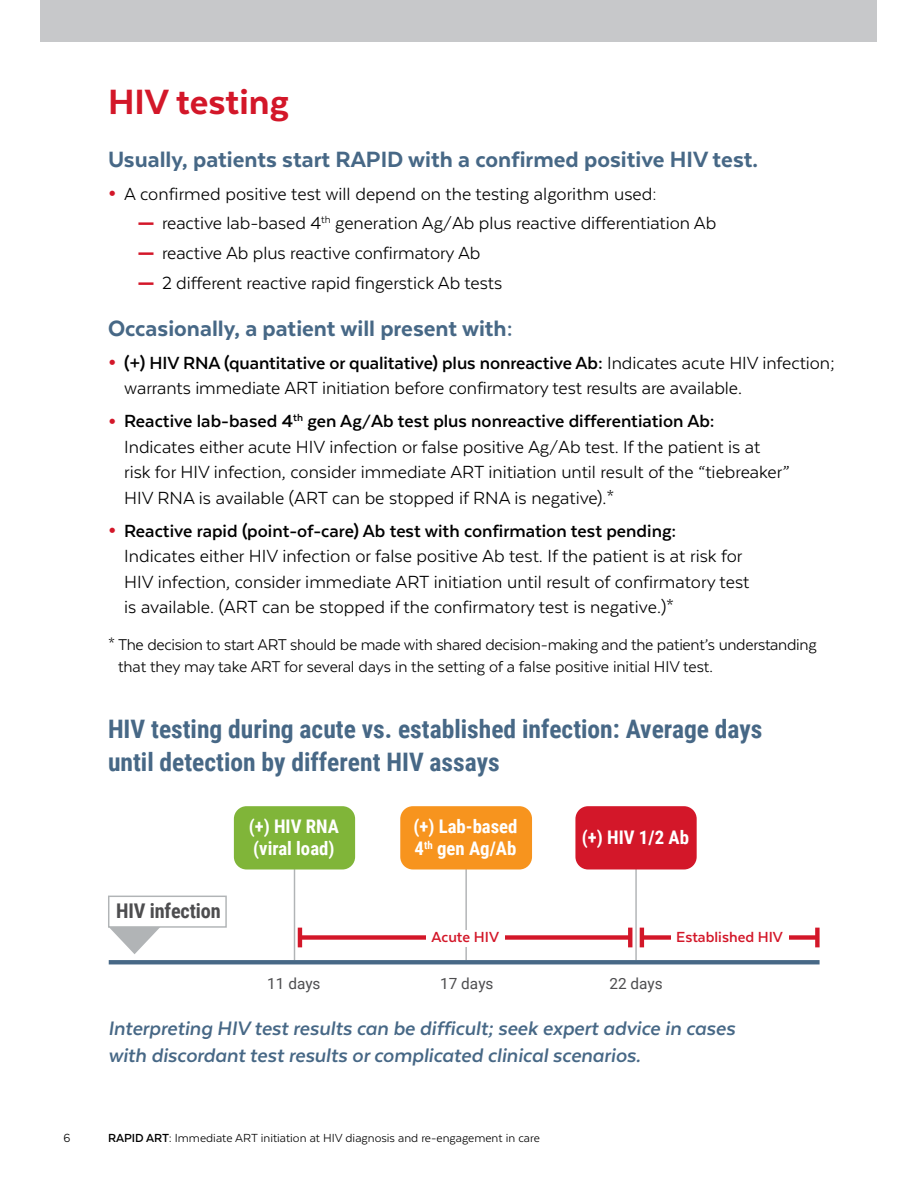
<style>
.page{position:relative;width:918px;height:1188px;background:#fff}
.page>*{position:absolute;margin:0;border:0;box-sizing:border-box;transform-origin:0 0}
.t1{font:800 40.5px "Texta";color:#d31729}
.t2{font:800 25.5px "Texta";color:#476886}
.t3{font:700 25.5px/33px "Roboto Condensed";color:#476886}
.t4{font:italic 700 22.5px/27px "Texta";letter-spacing:-.005em;color:#476886}
.t5{font:20.25px/25.5px "Texta";color:#000}
.t6{font:700 20.25px "Roboto Condensed";letter-spacing:-.005em;color:#4d4d4f}
.t7{font:700 18.75px/21.9px "Roboto Condensed";color:#fff}
.t8{font:18px/22.5px "Texta";letter-spacing:-.015em;color:#000}
.t9{font:700 16.8px "Texta";color:#d31729}
.t10{font:15.3px "Roboto";color:#4d4d4f}
.t11{font:13.5px "Texta";color:#000}
.s1{font-weight:900;font-size:25.5px;color:#d31729}
.s2{font-weight:800;font-size:25.5px;color:#d31729}
.s3{font-size:16.5px}
.s4{font-weight:700}
.s5{font-weight:800}
.s6{font-weight:700;font-size:15.75px}
</style>
<div class="page">
<div style="left:40px;top:0;width:838px;height:42px;background:#c7c8ca"></div>
<hr style="left:465px;top:843px;width:2px;height:117px;background:#b1b4b6">
<hr style="left:294px;top:843px;width:1px;height:117px;background:#b1b4b6">
<hr style="left:635px;top:843px;width:2px;height:117px;background:#b1b4b6">
<svg style="left:109px;top:960px;width:711px;height:4px;background:#4a6a88"></svg>
<div style="left:234px;top:806px;width:121px;height:64px;background:#80b539;border-radius:13px"></div>
<div style="left:400px;top:806px;width:132px;height:64px;background:#f7941e;border-radius:13px"></div>
<div style="left:575px;top:806px;width:122px;height:63px;background:#d31729;border-radius:13px"></div>
<svg style="left:110px;top:928px;width:49px;height:26px"></svg>
<div style="left:108px;top:896px;width:119px;height:32px;border:1px solid #b1b4b6"></div>
<div style="left:300px;top:935px;width:330px;height:5px;background:#d31729"></div>
<hr style="left:298px;top:928px;width:4px;height:19px;background:#d31729">
<svg style="left:628px;top:928px;width:4px;height:19px"></svg>
<div style="left:426px;top:930px;width:78px;height:17px;background:#fff"></div>
<div style="left:642px;top:935px;width:175px;height:5px;background:#d31729"></div>
<hr style="left:640px;top:928px;width:4px;height:19px;background:#d31729">
<div style="left:815px;top:928px;width:5px;height:19px;background:#d31729"></div>
<div style="left:671px;top:930px;width:117px;height:17px;background:#fff"></div>
<h1 class="t1" style="left:108px;top:81px;width:182px">HIV testing</h1>
<p class="t2" style="left:108px;top:146px;width:652px">Usually, patients start RAPID with a confirmed positive HIV test.</p>
<p class="t5" style="left:108px;top:181px;width:550px"><span class="s1">•</span> A confirmed positive test will depend on the testing algorithm used:</p>
<p class="t5" style="left:137px;top:210px;width:581px"><span class="s2">—</span> reactive lab-based 4<sup>th</sup> generation Ag<span class="s3">/</span>Ab plus reactive differentiation Ab</p>
<p class="t5" style="left:137px;top:240px;width:345px"><span class="s2">—</span> reactive Ab plus reactive confirmatory Ab</p>
<p class="t5" style="left:137px;top:270px;width:367px"><span class="s2">—</span> 2 different reactive rapid fingerstick Ab tests</p>
<p class="t2" style="left:108px;top:315px;width:406px">Occasionally, a patient will present with:</p>
<p class="t5" style="left:124px;top:350px;width:712px;text-indent:-16px"><span class="s1">•</span> <span class="s4">(+) HIV RNA (quantitative or qualitative) plus nonreactive Ab</span><span class="s5">:</span> Indicates acute HIV infection; warrants immediate ART initiation before confirmatory test results are available.</p>
<p class="t5" style="left:124px;top:408px;width:667px;text-indent:-16px"><span class="s1">•</span> <span class="s4">Reactive lab-based 4</span><sup>th</sup> <span class="s4">gen Ag</span><span class="s6">/</span><span class="s4">Ab test plus nonreactive differentiation Ab</span><span class="s5">:<br></span>Indicates either acute HIV infection or false positive Ag<span class="s3">/</span>Ab test. If the patient is at risk for HIV infection, consider immediate ART initiation until result of the “tiebreaker” HIV RNA is available (ART can be stopped if RNA is negative).*</p>
<p class="t5" style="left:124px;top:518px;width:627px;text-indent:-16px"><span class="s1">•</span> <span class="s4">Reactive rapid (point-of-care) Ab test with confirmation test pending</span><span class="s5">:<br></span>Indicates either HIV infection or false positive Ab test. If the patient is at risk for HIV infection, consider immediate ART initiation until result of confirmatory test is available. (ART can be stopped if the confirmatory test is negative.)*</p>
<p class="t8" style="left:118px;top:633px;width:700px;text-indent:-10px">* The decision to start ART should be made with shared decision-making and the patient’s understanding that they may take ART for several days in the setting of a false positive initial HIV test.</p>
<p class="t3" style="left:108px;top:712px;width:656px">HIV testing during acute vs. established infection: Average days until detection by different HIV assays</p>
<p class="t6" style="left:116px;top:897px;width:106px">HIV infection</p>
<p class="t7" style="left:249px;top:814px;width:92px">(+) HIV RNA (viral load)</p>
<p class="t7" style="left:413px;top:814px;width:106px">(+) Lab-based<br>4<sup>th</sup> gen Ag/Ab</p>
<p class="t7" style="left:582px;top:825px;width:109px">(+) HIV 1/2 Ab</p>
<p class="t10" style="left:267px;top:973px;width:55px">11 days</p>
<p class="t9" style="left:432px;top:929px;width:69px">Acute HIV</p>
<p class="t9" style="left:676px;top:929px;width:108px">Established HIV</p>
<p class="t10" style="left:440px;top:973px;width:55px">17 days</p>
<p class="t10" style="left:609px;top:973px;width:55px">22 days</p>
<p class="t4" style="left:108px;top:1014px;width:629px">Interpreting HIV test results can be difficult; seek expert advice in cases with discordant test results or complicated clinical scenarios.</p>
<p class="t11" style="left:64px;top:1131px;width:8px">6</p>
<p class="t11" style="left:108px;top:1131px;width:433px"><span class="s4">RAPID ART:</span> Immediate ART initiation at HIV diagnosis and re-engagement in care</p>
</div>
